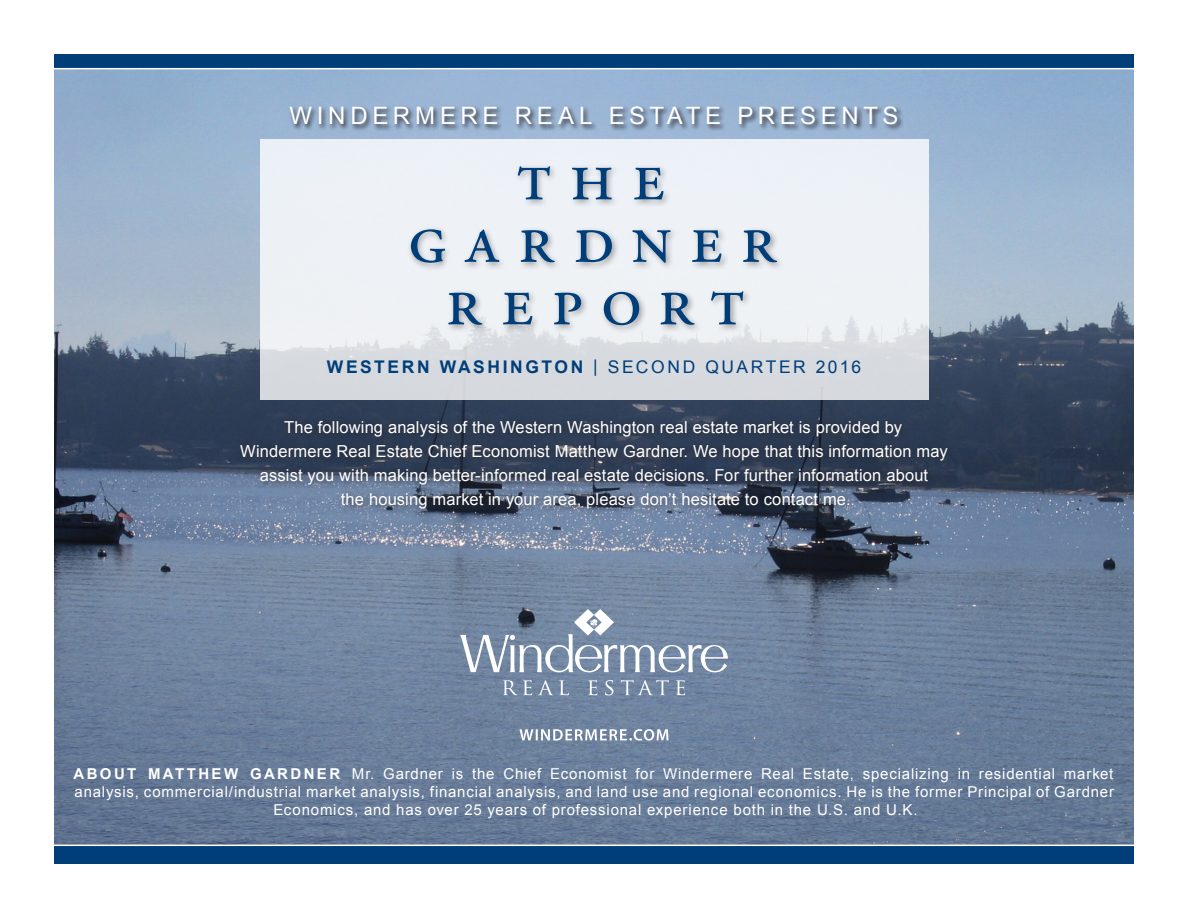
<style>
.page{position:relative;width:1188px;height:918px;background:#fff}
.page>*{position:absolute;margin:0;border:0;box-sizing:border-box;transform-origin:0 0}
.t1{font:24px "Arial";letter-spacing:.195em;color:#fff}
.t2{font:17.4px "Arial";letter-spacing:.145em;color:#003e7a}
.t3{font:16.5px/24px "Arial";letter-spacing:.01em;color:#fff;text-align:center}
.Body_Copy{font:15px/18px "Arial";letter-spacing:.05em;color:#fff;text-align:center}
.s1{font-weight:700}
</style>
<div class="page">
<img style="left:54px;top:69px;width:1080px;height:776px">
<div style="left:234px;top:414px;width:722px;height:103px;background:#231f20;opacity:.75"></div>
<div style="left:54px;top:846px;width:1080px;height:18px;background:#003e7a"></div>
<svg style="left:460px;top:609px;width:268px;height:63px;background:#8b9bb1"></svg>
<svg style="left:503px;top:680px;width:29px;height:15px"></svg>
<svg style="left:538px;top:680px;width:31px;height:15px"></svg>
<svg style="left:588px;top:680px;width:9px;height:15px"></svg>
<svg style="left:605px;top:680px;width:8px;height:15px"></svg>
<svg style="left:621px;top:680px;width:48px;height:15px"></svg>
<svg style="left:676px;top:680px;width:9px;height:15px"></svg>
<svg style="left:519px;top:729px;width:150px;height:12px"></svg>
<div style="left:54px;top:54px;width:1080px;height:15px;background:#003e7a"></div>
<div style="left:288px;top:105px;width:617px;height:26px;background:#231f20;opacity:.85"></div>
<div style="left:260px;top:140px;width:668px;height:260px;background:linear-gradient(to bottom,#f3f8fd,#dde0e4)"></div>
<div style="left:445px;top:288px;width:306px;height:45px;background:#231f20;opacity:.4"></div>
<svg style="left:448px;top:291px;width:295px;height:34px"></svg>
<div style="left:407px;top:225px;width:378px;height:46px;background:#231f20;opacity:.4"></div>
<svg style="left:411px;top:229px;width:366px;height:34px;background:#b1c1d2"></svg>
<div style="left:514px;top:163px;width:157px;height:45px;background:#231f20;opacity:.4"></div>
<svg style="left:518px;top:166px;width:146px;height:33px;background:#afc0d2"></svg>
<hr style="left:54px;top:68px;width:1080px;height:1px;background:#fff">
<p class="t1" style="left:289px;top:100px;width:611px">WINDERMERE REAL ESTATE PRESENTS</p>
<p class="t2" style="left:327px;top:356px;width:536px"><span class="s1">WESTERN WASHINGTON</span> | SECOND QUARTER 2016</p>
<p class="t3" style="left:240px;top:415px;width:709px">The following analysis of the Western Washington real estate market is provided by Windermere Real Estate Chief Economist Matthew Gardner. We hope that this information may assist you with making better-informed real estate decisions. For further information about<br>the housing market in your area, please don’t hesitate to contact me.</p>
<p class="Body_Copy" style="left:74px;top:765px;width:1042px"><span class="s1">ABOUT MATTHEW GARDNER</span> Mr. Gardner is the Chief Economist for Windermere Real Estate, specializing in residential market analysis, commercial/industrial market analysis, financial analysis, and land use and regional economics. He is the former Principal of Gardner<br>Economics, and has over 25 years of professional experience both in the U.S. and U.K.</p>
</div>
